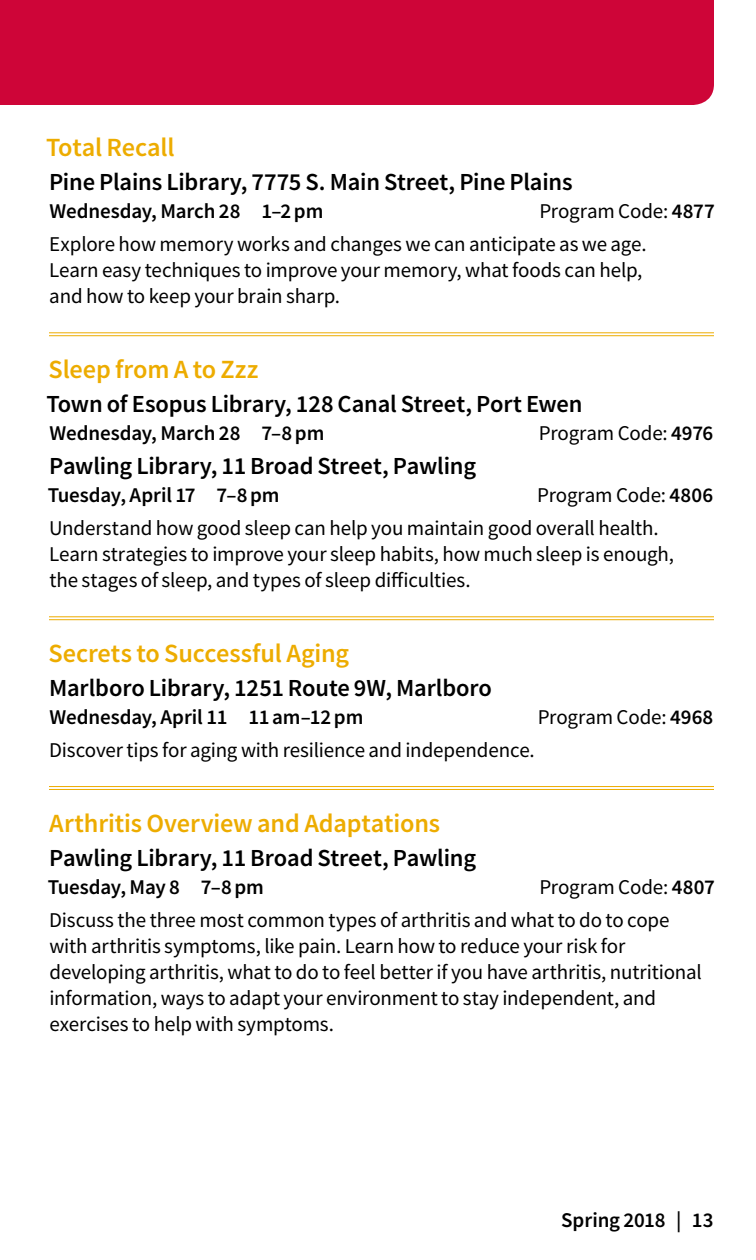
<style>
.page{position:relative;width:756px;height:1260px;background:#fff}
.page>*{position:absolute;margin:0;border:0;box-sizing:border-box;transform-origin:0 0}
.t1{font:600 26.25px "Source Sans Pro";letter-spacing:-.005em;color:#edac00}
.Article_Copy{font:600 24.5px "Source Sans Pro";letter-spacing:-.005em;color:#000}
.Article_Copy-2{font:21px/26.1px "Source Sans Pro";letter-spacing:-.01em;color:#000}
.t2{font:600 21px "Source Sans Pro";letter-spacing:-.005em;color:#000}
.s1{font-weight:600}
</style>
<div class="page">
<hr style="left:49px;top:333px;width:665px;height:1px;background:#edac00">
<hr style="left:49px;top:335px;width:665px;height:1px;background:#edac00">
<hr style="left:49px;top:617px;width:665px;height:1px;background:#edac00">
<hr style="left:49px;top:619px;width:665px;height:1px;background:#edac00">
<hr style="left:49px;top:786px;width:665px;height:1px;background:#edac00">
<hr style="left:49px;top:789px;width:665px;height:1px;background:#edac00">
<div style="left:0;top:0;width:714px;height:105px;background:#ce0538"></div>
<p class="t1" style="left:46px;top:130px;width:130px">Total Recall</p>
<p class="Article_Copy" style="left:49px;top:166px;width:525px">Pine Plains Library, 7775 S. Main Street, Pine Plains</p>
<p class="t2" style="left:50px;top:198px;width:275px">Wednesday, March 28 1–2pm</p>
<p class="Article_Copy-2" style="left:539px;top:198px;width:177px">Program Code: <span class="s1">4877</span></p>
<p class="Article_Copy-2" style="left:49px;top:231px;width:599px">Explore how memory works and changes we can anticipate as we age.<br>Learn easy techniques to improve your memory, what foods can help, and how to keep your brain sharp.</p>
<p class="t1" style="left:49px;top:352px;width:211px">Sleep from A to Zzz</p>
<p class="Article_Copy" style="left:46px;top:388px;width:538px">Town of Esopus Library, 128 Canal Street, Port Ewen</p>
<p class="t2" style="left:50px;top:419px;width:276px">Wednesday, March 28 7–8pm</p>
<p class="Article_Copy-2" style="left:539px;top:420px;width:176px">Program Code: <span class="s1">4976</span></p>
<p class="Article_Copy" style="left:49px;top:450px;width:429px">Pawling Library, 11 Broad Street, Pawling</p>
<p class="t2" style="left:48px;top:482px;width:233px">Tuesday, April 17 7–8pm</p>
<p class="Article_Copy-2" style="left:537px;top:482px;width:178px">Program Code: <span class="s1">4806</span></p>
<p class="Article_Copy-2" style="left:49px;top:515px;width:627px">Understand how good sleep can help you maintain good overall health.<br>Learn strategies to improve your sleep habits, how much sleep is enough, the stages of sleep, and types of sleep difficulties.</p>
<p class="t1" style="left:49px;top:636px;width:302px">Secrets to Successful Aging</p>
<p class="Article_Copy" style="left:49px;top:672px;width:444px">Marlboro Library, 1251 Route 9W, Marlboro</p>
<p class="t2" style="left:50px;top:703px;width:315px">Wednesday, April 11 11am–12pm</p>
<p class="Article_Copy-2" style="left:538px;top:704px;width:177px">Program Code: <span class="s1">4968</span></p>
<p class="Article_Copy-2" style="left:49px;top:737px;width:487px">Discover tips for aging with resilience and independence.</p>
<p class="t1" style="left:49px;top:806px;width:392px">Arthritis Overview and Adaptations</p>
<p class="Article_Copy" style="left:49px;top:841px;width:429px">Pawling Library, 11 Broad Street, Pawling</p>
<p class="t2" style="left:48px;top:873px;width:218px">Tuesday, May 8 7–8pm</p>
<p class="Article_Copy-2" style="left:539px;top:874px;width:177px">Program Code: <span class="s1">4807</span></p>
<p class="Article_Copy-2" style="left:49px;top:907px;width:654px">Discuss the three most common types of arthritis and what to do to cope with arthritis symptoms, like pain. Learn how to reduce your risk for developing arthritis, what to do to feel better if you have arthritis, nutritional information, ways to adapt your environment to stay independent, and exercises to help with symptoms.</p>
<p class="t2" style="left:561px;top:1206px;width:154px">Spring 2018 | 13</p>
</div>
